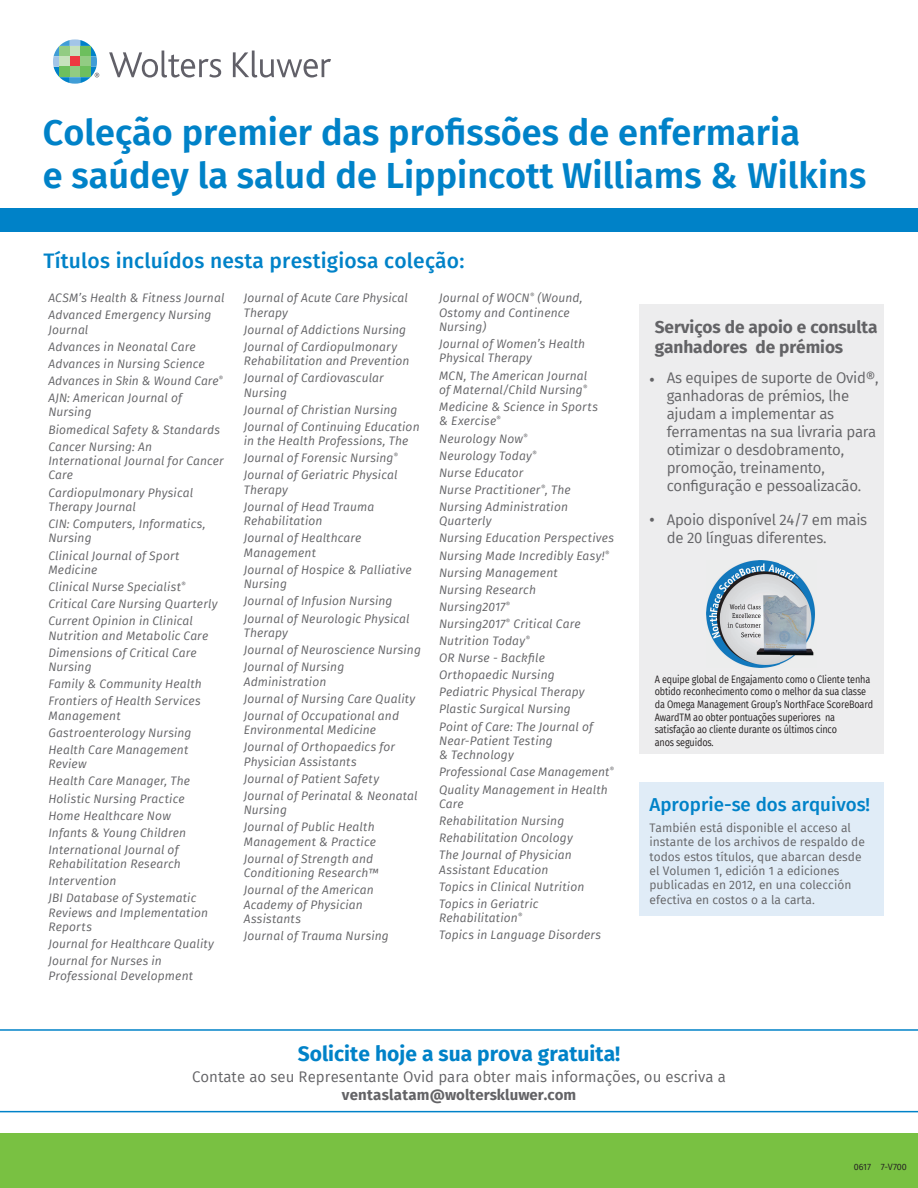
<style>
.page{position:relative;width:918px;height:1188px;background:#fff}
.page>*{position:absolute;margin:0;border:0;box-sizing:border-box;transform-origin:0 0}
.t1{font:600 36px/43.2px "Fira Sans";color:#0082c8}
.t2{font:500 21px "Fira Sans";letter-spacing:.01em;color:#0082c8}
.t3{font:700 21px "Fira Sans";color:#0082c8}
.t4{font:500 18.75px "Fira Sans";color:#0082c8}
.t5{font:700 17.25px/20.7px "Fira Sans";letter-spacing:-.005em;color:#636366}
.t6{font:15px/18px "Fira Sans";letter-spacing:-.02em;color:#636366}
.t7{font:15px "Fira Sans";letter-spacing:.005em;color:#636366}
.t8{font:700 15px "Fira Sans";color:#636366}
.t9{font:15px "Minion Pro";color:#636366}
.t10{font:italic 12px/17.1px "Fira Sans";letter-spacing:.01em;color:#636366}
.t11{font:12px/14.4px "Fira Sans";color:#636366}
.t12{font:10.5px/12.6px "Fira Sans";letter-spacing:-.02em;color:#231f20;scale:.87 1}
.t13{font:9px "Fira Sans";color:#231f20}
</style>
<div class="page">
<svg style="left:109px;top:51px;width:112px;height:27px"></svg>
<svg style="left:233px;top:51px;width:98px;height:27px"></svg>
<svg style="left:53px;top:39px;width:46px;height:45px"></svg>
<div style="left:0;top:1134px;width:918px;height:54px;background:#79c142"></div>
<div style="left:0;top:208px;width:918px;height:23px;background:#0082c8"></div>
<div style="left:640px;top:304px;width:244px;height:450px;background:#ededee"></div>
<div style="left:640px;top:782px;width:244px;height:134px;background:#e0ecf7"></div>
<img style="left:707px;top:560px;width:108px;height:107px">
<svg style="left:0;top:1029px;width:918px;height:83px"></svg>
<h1 class="t1" style="left:43px;top:108px;width:825px">Coleção premier das profissões de enfermaria<br>e saúdey la salud de Lippincott Williams &amp; Wilkins</h1>
<h2 class="t2" style="left:43px;top:244px;width:422px">Títulos incluídos nesta prestigiosa coleção:</h2>
<p class="t10" style="left:48px;top:289px;width:178px">ACSM’s Health &amp; Fitness Journal<br>Advanced Emergency Nursing</p>
<p class="t10" style="left:48px;top:321px;width:176px">Journal<br>Advances in Neonatal Care<br>Advances in Nursing Science<br>Advances in Skin &amp; Wound Care<sup>®<br></sup>AJN: American Journal of</p>
<p class="t10" style="left:48px;top:403px;width:173px">Nursing<br>Biomedical Safety &amp; Standards<br>Cancer Nursing: An</p>
<p class="t10" style="left:48px;top:453px;width:177px;line-height:14.4px">International Journal for Cancer<br>Care</p>
<p class="t10" style="left:48px;top:485px;width:146px;line-height:14.4px">Cardiopulmonary Physical<br>Therapy Journal</p>
<p class="t10" style="left:48px;top:516px;width:159px;line-height:14.4px">CIN: Computers, Informatics,<br>Nursing</p>
<p class="t10" style="left:48px;top:548px;width:133px;line-height:14.4px">Clinical Journal of Sport<br>Medicine</p>
<p class="t10" style="left:48px;top:578px;width:171px">Clinical Nurse Specialist<sup>®<br></sup>Critical Care Nursing Quarterly<br>Current Opinion in Clinical</p>
<p class="t10" style="left:48px;top:627px;width:161px">Nutrition and Metabolic Care<br>Dimensions of Critical Care</p>
<p class="t10" style="left:48px;top:658px;width:155px">Nursing<br>Family &amp; Community Health<br>Frontiers of Health Services</p>
<p class="t10" style="left:48px;top:707px;width:145px">Management<br>Gastroenterology Nursing<br>Health Care Management</p>
<p class="t10" style="left:48px;top:755px;width:143px">Review<br>Health Care Manager, The<br>Holistic Nursing Practice<br>Home Healthcare Now<br>Infants &amp; Young Children<br>International Journal of</p>
<p class="t10" style="left:48px;top:855px;width:149px">Rehabilitation Research<br>Intervention<br>JBI Database of Systematic</p>
<p class="t10" style="left:48px;top:905px;width:161px;line-height:14.4px">Reviews and Implementation<br>Reports</p>
<p class="t10" style="left:48px;top:935px;width:167px">Journal for Healthcare Quality<br>Journal for Nurses in</p>
<p class="t10" style="left:48px;top:967px;width:146px">Professional Development</p>
<p class="t10" style="left:244px;top:291px;width:166px;line-height:14.4px">Journal of Acute Care Physical<br>Therapy</p>
<p class="t10" style="left:244px;top:321px;width:164px">Journal of Addictions Nursing<br>Journal of Cardiopulmonary</p>
<p class="t10" style="left:244px;top:352px;width:167px">Rehabilitation and Prevention<br>Journal of Cardiovascular</p>
<p class="t10" style="left:244px;top:384px;width:177px">Nursing<br>Journal of Christian Nursing<br>Journal of Continuing Education</p>
<p class="t10" style="left:244px;top:432px;width:166px">in the Health Professions, The<br>Journal of Forensic Nursing<sup>®<br></sup>Journal of Geriatric Physical</p>
<p class="t10" style="left:244px;top:481px;width:132px">Therapy<br>Journal of Head Trauma</p>
<p class="t10" style="left:244px;top:512px;width:119px">Rehabilitation<br>Journal of Healthcare</p>
<p class="t10" style="left:244px;top:544px;width:170px">Management<br>Journal of Hospice &amp; Palliative</p>
<p class="t10" style="left:244px;top:575px;width:167px">Nursing<br>Journal of Infusion Nursing<br>Journal of Neurologic Physical</p>
<p class="t10" style="left:244px;top:624px;width:179px">Therapy<br>Journal of Neuroscience Nursing<br>Journal of Nursing</p>
<p class="t10" style="left:244px;top:673px;width:173px">Administration<br>Journal of Nursing Care Quality<br>Journal of Occupational and</p>
<p class="t10" style="left:244px;top:721px;width:153px">Environmental Medicine<br>Journal of Orthopaedics for</p>
<p class="t10" style="left:244px;top:753px;width:175px">Physician Assistants<br>Journal of Patient Safety<br>Journal of Perinatal &amp; Neonatal</p>
<p class="t10" style="left:244px;top:801px;width:132px">Nursing<br>Journal of Public Health</p>
<p class="t10" style="left:244px;top:833px;width:134px">Management &amp; Practice<br>Journal of Strength and</p>
<p class="t10" style="left:244px;top:864px;width:136px">Conditioning Research™<br>Journal of the American</p>
<p class="t10" style="left:244px;top:897px;width:121px;line-height:14.4px">Academy of Physician<br>Assistants</p>
<p class="t10" style="left:244px;top:927px;width:147px">Journal of Trauma Nursing</p>
<p class="t10" style="left:439px;top:291px;width:145px;line-height:14.4px">Journal of WOCN<sup>®</sup> (Wound,<br>Ostomy and Continence<br>Nursing)</p>
<p class="t10" style="left:439px;top:336px;width:148px;line-height:14.4px">Journal of Women’s Health<br>Physical Therapy</p>
<p class="t10" style="left:439px;top:368px;width:150px;line-height:14.4px">MCN, The American Journal of Maternal/Child Nursing<sup>®</sup></p>
<p class="t10" style="left:439px;top:399px;width:160px;line-height:14.4px">Medicine &amp; Science in Sports &amp; Exercise<sup>®</sup></p>
<p class="t10" style="left:439px;top:430px;width:133px">Neurology Now<sup>®<br></sup>Neurology Today<sup>®<br></sup>Nurse Educator<br>Nurse Practitioner<sup>®</sup>, The<br>Nursing Administration</p>
<p class="t10" style="left:439px;top:512px;width:176px">Quarterly<br>Nursing Education Perspectives<br>Nursing Made Incredibly Easy!<sup>®<br></sup>Nursing Management<br>Nursing Research<br>Nursing2017<sup>®<br></sup>Nursing2017<sup>®</sup> Critical Care<br>Nutrition Today<sup>®<br></sup>OR Nurse - Backfile<br>Orthopaedic Nursing<br>Pediatric Physical Therapy<br>Plastic Surgical Nursing<br>Point of Care: The Journal of</p>
<p class="t10" style="left:439px;top:733px;width:115px;line-height:14.4px">Near-Patient Testing &amp; Technology</p>
<p class="t10" style="left:439px;top:763px;width:177px">Professional Case Management<sup>®<br></sup>Quality Management in Health</p>
<p class="t10" style="left:439px;top:795px;width:135px">Care<br>Rehabilitation Nursing<br>Rehabilitation Oncology<br>The Journal of Physician</p>
<p class="t10" style="left:439px;top:861px;width:147px">Assistant Education<br>Topics in Clinical Nutrition<br>Topics in Geriatric</p>
<p class="t10" style="left:439px;top:909px;width:163px">Rehabilitation<sup>®<br></sup>Topics in Language Disorders</p>
<h3 class="t5" style="left:655px;top:315px;width:224px">Serviços de apoio e consulta ganhadores de prémios</h3>
<p class="t6" style="left:667px;top:368px;width:213px">As equipes de suporte de Ovid®, ganhadoras de prémios, lhe ajudam a implementar as ferramentas na sua livraria para otimizar o desdobramento, promoção, treinamento, configuração e pessoalizacão.</p>
<p class="t6" style="left:667px;top:511px;width:202px">Apoio disponível 24/7 em mais de 20 línguas diferentes.</p>
<p class="t9" style="left:649px;top:368px;width:7px">•</p>
<p class="t9" style="left:649px;top:508px;width:7px">•</p>
<p class="t12" style="left:655px;top:673px;width:253px">A equipe global de Engajamento como o Cliente tenha obtido reconhecimento como o melhor da sua classe da Omega Management Group’s NorthFace ScoreBoard AwardTM ao obter pontuações superiores na satisfação ao cliente durante os últimos cinco<br>anos seguidos.</p>
<h3 class="t4" style="left:649px;top:789px;width:222px">Aproprie-se dos arquivos!</h3>
<p class="t11" style="left:649px;top:820px;width:217px">También está disponible el acceso al instante de los archivos de respaldo de todos estos títulos, que abarcan desde el Volumen 1, edición 1 a ediciones publicadas en 2012, en una colección efectiva en costos o a la carta.</p>
<h2 class="t3" style="left:298px;top:1036px;width:324px">Solicite hoje a sua prova gratuita!</h2>
<p class="t7" style="left:192px;top:1066px;width:535px">Contate ao seu Representante Ovid para obter mais informações, ou escriva a</p>
<p class="t8" style="left:342px;top:1082px;width:236px">ventaslatam@wolterskluwer.com</p>
<p class="t13" style="left:854px;top:1161px;width:55px">0617 7-V700</p>
</div>
